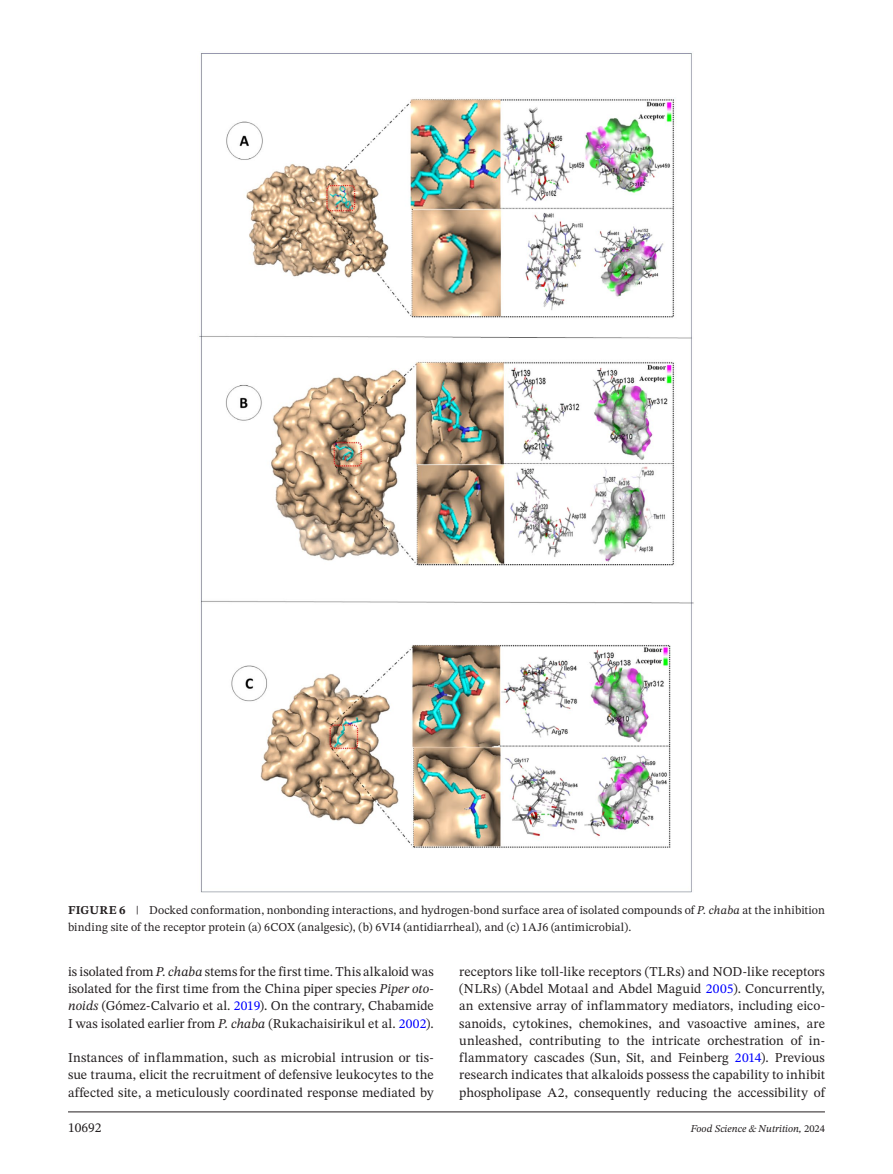
<style>
.page{position:relative;width:893px;height:1174px;background:#fff}
.page>*{position:absolute;margin:0;border:0;box-sizing:border-box;transform-origin:0 0}
.t1{font:13.5px/17.2px "STIX Two Text";letter-spacing:.005em;color:#231f20;text-align:justify}
.t2{font:12px/17.2px "STIX Two Text";letter-spacing:.01em;color:#231f20}
.t3{font:italic 10.5px "STIX Two Text";color:#231f20}
.s1{font-weight:700}
.s2{font-style:italic}
.s3{color:#00f}
.s4{font-style:normal}
</style>
<div class="page">
<hr style="left:68px;top:1111px;width:757px;height:1px;background:#231f20">
<img style="left:199px;top:53px;width:495px;height:840px">
<p class="t2" style="left:68px;top:900px;width:758px"><span class="s1">FIGURE 6</span> | Docked conformation, nonbonding interactions, and hydrogen-bond surface area of isolated compounds of <span class="s2">P. chaba</span> at the inhibition binding site of the receptor protein (a) 6COX (analgesic), (b) 6VI4 (antidiarrheal), and (c) 1AJ6 (antimicrobial).</p>
<p class="t1" style="left:68px;top:962px;width:367px">is isolated from <span class="s2">P. chaba</span> stems for the first time. This alkaloid was isolated for the first time from the China piper species <span class="s2">Piper oto&shy;noids</span> (Gómez-Calvario et al. <span class="s3">2019</span>). On the contrary, Chabamide I was isolated earlier from <span class="s2">P. chaba</span> (Rukachaisirikul et al. <span class="s3">2002</span>).</p>
<p class="t1" style="left:68px;top:1049px;width:367px">Instances of inflammation, such as microbial intrusion or tis&shy;sue trauma, elicit the recruitment of defensive leukocytes to the affected site, a meticulously coordinated response mediated by</p>
<p class="t1" style="left:459px;top:962px;width:367px">receptors like toll-like receptors (TLRs) and NOD-like receptors (NLRs) (Abdel Motaal and Abdel Maguid <span class="s3">2005</span>). Concurrently, an extensive array of inflammatory mediators, including eico&shy;sanoids, cytokines, chemokines, and vasoactive amines, are unleashed, contributing to the intricate orchestration of in&shy;flammatory cascades (Sun, Sit, and Feinberg <span class="s3">2014</span>). Previous research indicates that alkaloids possess the capability to inhibit phospholipase A2, consequently reducing the accessibility of</p>
<p class="t1" style="left:68px;top:1119px;width:35px">10692</p>
<p class="t3" style="left:691px;top:1121px;width:136px">Food Science &amp; Nutrition, <span class="s4">2024</span></p>
</div>
